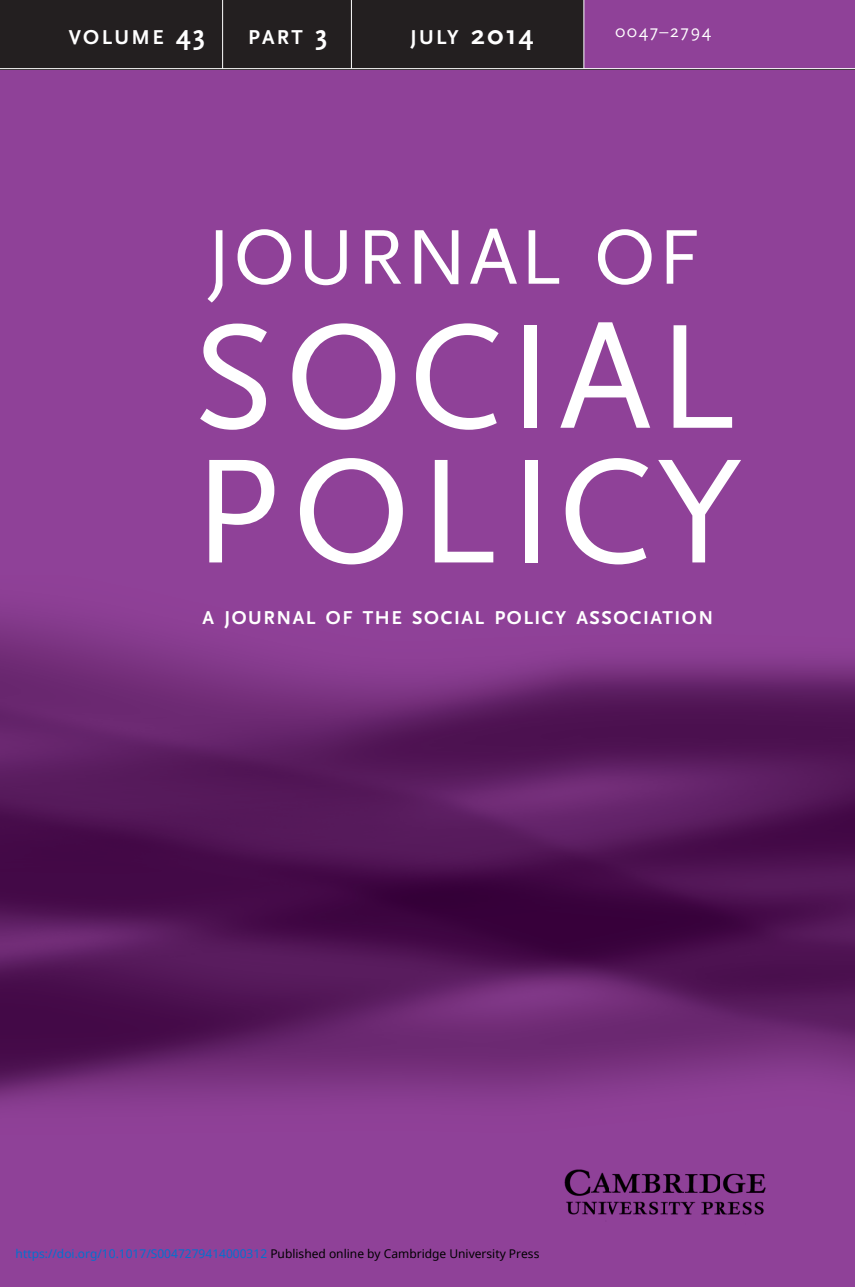
<style>
.page{position:relative;width:855px;height:1287px;background:#fff}
.page>*{position:absolute;margin:0;border:0;box-sizing:border-box;transform-origin:0 0}
.t1{font:155.2px/134.6px "Scala Sans";letter-spacing:.035em;color:#fff}
.t2{font:81px "Scala Sans";letter-spacing:.025em;color:#fff}
.t3{font:700 21px "Scala Sans";letter-spacing:.115em;color:#fff}
.t4{font:700 19.6px "Scala Sans";letter-spacing:.08em;color:#fff}
.t5{font:18px "Scala Sans";letter-spacing:.085em;color:#fff}
.t6{font:12px "Noto Sans";color:#0172cf}
.s1{font-size:28px}
.s2{color:#000}
</style>
<div class="page">
<div style="left:0;top:70px;width:855px;height:1216px;background:#8f4198"></div>
<svg style="left:0;top:613px;width:855px;height:458px;background:#5d1e63"></svg>
<div style="left:0;top:0;width:855px;height:69px;background:#231f20"></div>
<div style="left:584px;top:0;width:271px;height:69px;background:#8f4198"></div>
<hr style="left:222px;top:0;width:1px;height:69px;background:#fff">
<hr style="left:351px;top:0;width:1px;height:69px;background:#fff">
<hr style="left:583px;top:0;width:1px;height:69px;background:#fff">
<hr style="left:0;top:68px;width:855px;height:1px;background:#fff">
<img style="left:564px;top:1169px;width:202px;height:53px">
<h3 class="t3" style="left:69px;top:28px;width:138px">VOLUME <span class="s1">43</span></h3>
<h3 class="t3" style="left:248px;top:28px;width:81px">PART <span class="s1">3</span></h3>
<h3 class="t3" style="left:410px;top:28px;width:125px">JULY <span class="s1">2014</span></h3>
<h3 class="t5" style="left:615px;top:23px;width:98px">0047–2794</h3>
<h2 class="t2" style="left:207px;top:221px;width:495px">JOURNAL OF</h2>
<h1 class="t1" style="left:192px;top:318px;width:551px">SOCIAL<br>POLICY</h1>
<h3 class="t4" style="left:203px;top:608px;width:512px">A JOURNAL OF THE SOCIAL POLICY ASSOCIATION</h3>
<p class="t6" style="left:16px;top:1245px;width:525px">https://doi.org/10.1017/S0047279414000312 <span class="s2">Published online by Cambridge University Press</span></p>
</div>
